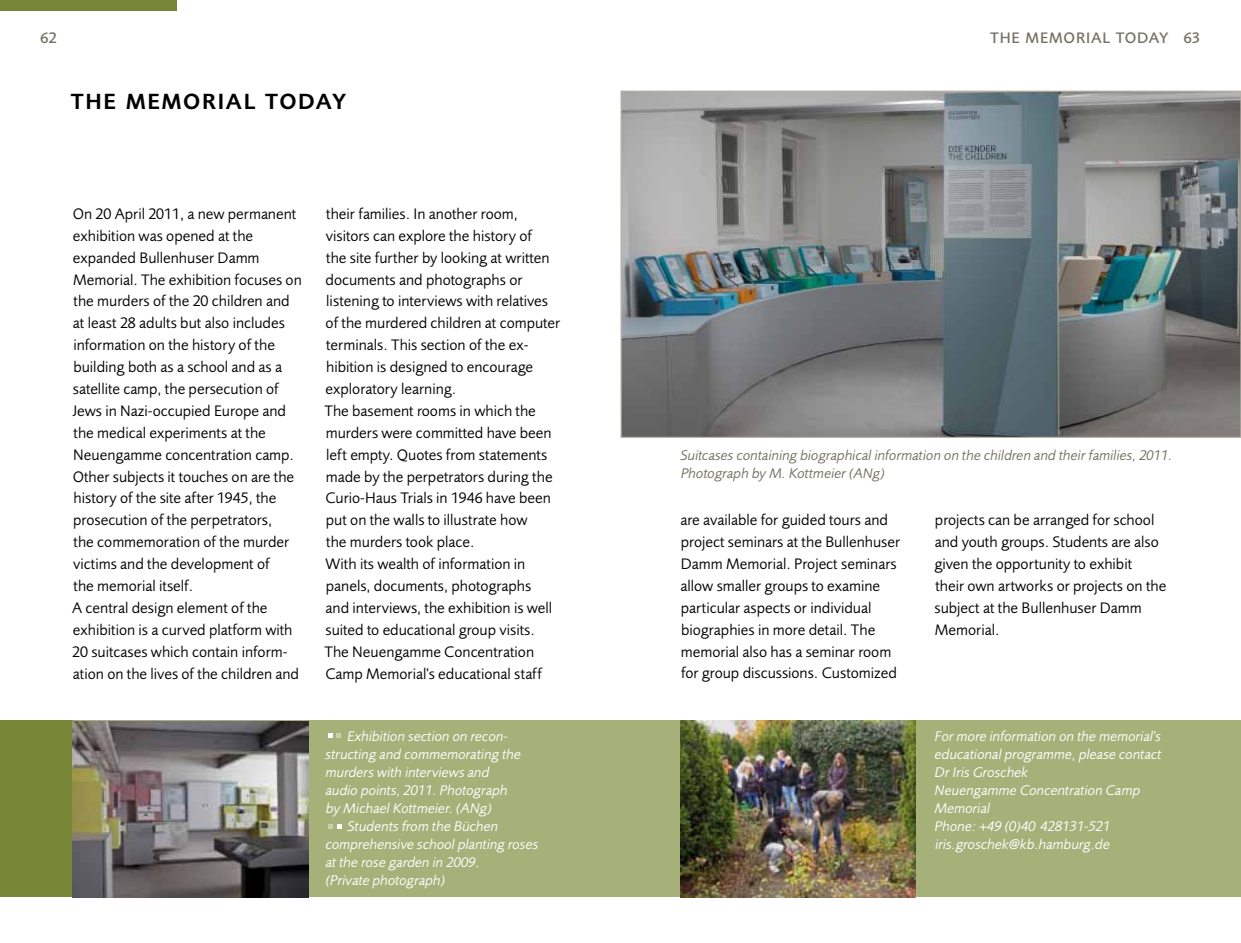
<style>
.page{position:relative;width:1241px;height:943px;background:#fff}
.page>*{position:absolute;margin:0;border:0;box-sizing:border-box;transform-origin:0 0}
.t1{font:22.75px "Foundry Sans Demi";letter-spacing:.195em;color:#000}
.t2{font:15.75px/21.9px "Foundry Sans";color:#000}
.t3{font:500 15.75px "Foundry Sans";letter-spacing:.05em;color:#737162}
.t4{font:14.53px/18px "Foundry Sans Book Italic CE";color:#fff}
.t5{font:14.53px/18px "Foundry Sans Book Italic CE";color:#737162}
</style>
<div class="page">
<div style="left:0;top:721px;width:1240px;height:176px;background:#a6b079"></div>
<div style="left:0;top:721px;width:72px;height:176px;background:#768536"></div>
<div style="left:0;top:0;width:176px;height:11px;background:#768536"></div>
<img style="left:622px;top:93px;width:616px;height:343px">
<img style="left:680px;top:721px;width:235px;height:176px">
<img style="left:72px;top:722px;width:236px;height:175px">
<svg style="left:328px;top:733px;width:13px;height:5px"></svg>
<svg style="left:328px;top:824px;width:13px;height:4px"></svg>
<p class="t3" style="left:40px;top:28px;width:18px">62</p>
<p class="t3" style="left:990px;top:29px;width:211px">THE MEMORIAL TODAY 63</p>
<h1 class="t1" style="left:71px;top:89px;width:274px">THE MEMORIAL TODAY</h1>
<p class="t2" style="left:72px;top:202px;width:231px">On 20 April 2011, a new permanent exhibition was opened at the expanded Bullenhuser Damm<br>Memorial. The exhibition focuses on the murders of the 20 children and at least 28 adults but also includes information on the history of the building both as a school and as a satellite camp, the persecution of<br>Jews in Nazi-occupied Europe and the medical experiments at the<br>Neuengamme concentration camp.<br>Other subjects it touches on are the history of the site after 1945, the prosecution of the perpetrators,<br>the commemoration of the murder victims and the development of<br>the memorial itself.<br>A central design element of the exhibition is a curved platform with<br>20 suitcases which contain inform&shy;ation on the lives of the children and</p>
<p class="t2" style="left:324px;top:203px;width:237px">their families. In another room, visitors can explore the history of<br>the site further by looking at written documents and photographs or listening to interviews with relatives of the murdered children at computer terminals. This section of the ex&shy;hibition is designed to encourage exploratory learning.<br>The basement rooms in which the murders were committed have been left empty. Quotes from statements made by the perpetrators during the Curio-Haus Trials in 1946 have been put on the walls to illustrate how<br>the murders took place.<br>With its wealth of information in panels, documents, photographs<br>and interviews, the exhibition is well suited to educational group visits.<br>The Neuengamme Concentration Camp Memorial's educational staff</p>
<p class="t4" style="left:347px;top:726px;width:162px">Exhibition section on recon-</p>
<p class="t4" style="left:325px;top:744px;width:197px">structing and commemorating the</p>
<p class="t4" style="left:326px;top:762px;width:165px">murders with interviews and</p>
<p class="t4" style="left:326px;top:780px;width:183px">audio points, 2011. Photograph</p>
<p class="t4" style="left:326px;top:798px;width:167px">by Michael Kottmeier. (ANg)</p>
<p class="t4" style="left:347px;top:816px;width:152px">Students from the Büchen</p>
<p class="t4" style="left:325px;top:835px;width:214px">comprehensive school planting roses</p>
<p class="t4" style="left:326px;top:853px;width:155px">at the rose garden in 2009.</p>
<p class="t4" style="left:326px;top:871px;width:121px">(Private photograph)</p>
<p class="t5" style="left:680px;top:445px;width:493px">Suitcases containing biographical information on the children and their families, 2011.<br>Photograph by M. Kottmeier (ANg)</p>
<p class="t2" style="left:680px;top:509px;width:221px">are available for guided tours and project seminars at the Bullenhuser Damm Memorial. Project seminars allow smaller groups to examine particular aspects or individual biographies in more detail. The memorial also has a seminar room for group discussions. Customized</p>
<p class="t2" style="left:934px;top:509px;width:233px">projects can be arranged for school and youth groups. Students are also given the opportunity to exhibit<br>their own artworks or projects on the subject at the Bullenhuser Damm<br>Memorial.</p>
<p class="t4" style="left:934px;top:726px;width:228px">For more information on the memorial's educational programme, please contact<br>Dr Iris Groschek<br>Neuengamme Concentration Camp<br>Memorial<br>Phone: +49 (0)40 428131-521 iris.groschek@kb.hamburg.de</p>
</div>
